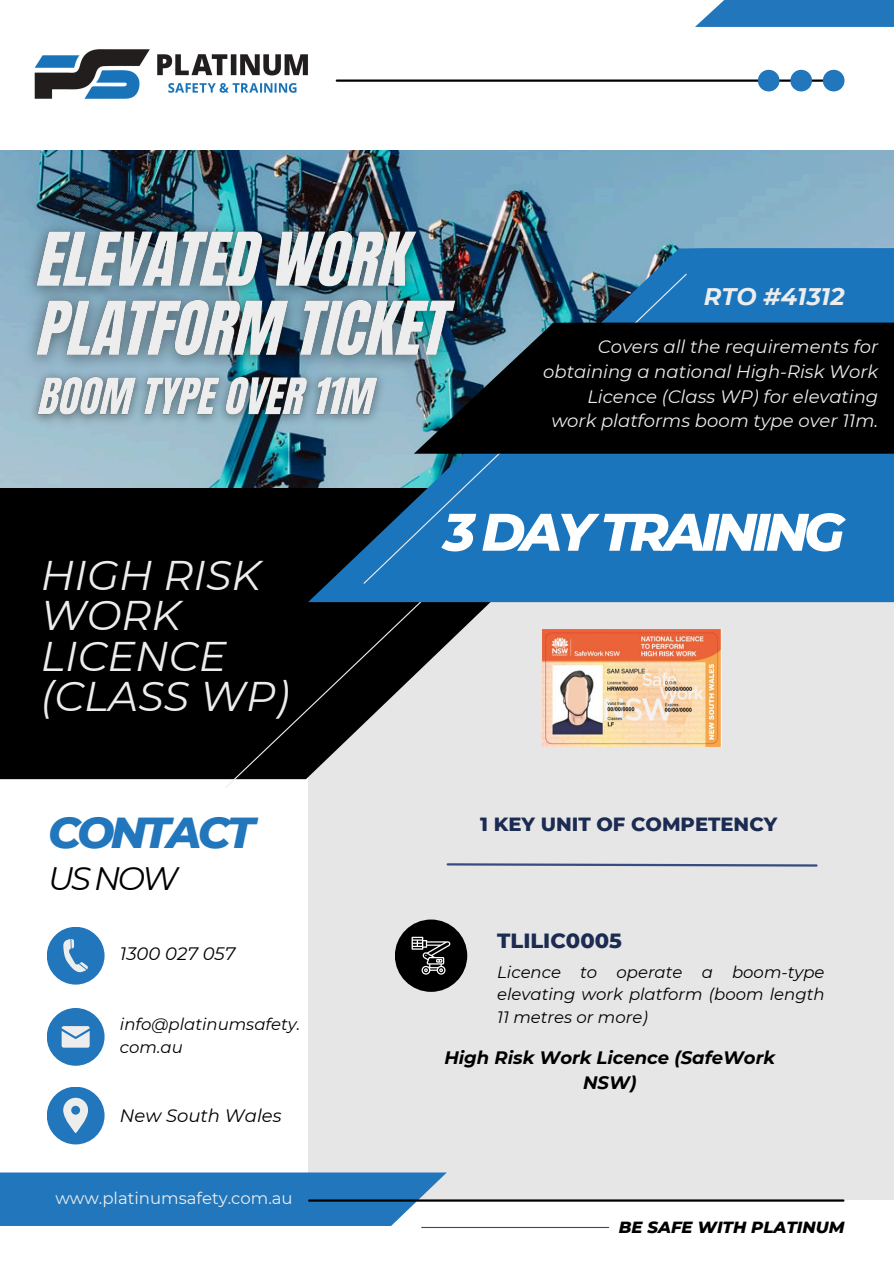
<style>
.page{position:relative;width:894px;height:1264px;background:#fff}
.page>*{position:absolute;margin:0;border:0;box-sizing:border-box;transform-origin:0 0}
.t1{font:italic 800 52.65px "Montserrat";letter-spacing:-.085em;color:#fff}
.t2{font:italic 800 44.1px "Montserrat";letter-spacing:-.085em;color:#2176bc}
.t3{font:italic 41.4px/40.5px "Montserrat";color:#ededed}
.t4{font:italic 32.4px "Montserrat";color:#000}
.t5{font:italic 700 24px "Montserrat";color:#ededed}
.t6{font:800 21px "Montserrat";color:#1c2b52}
.t7{font:800 19.5px "Montserrat";color:#1c2b52}
.t8{font:italic 18px/24.8px "Montserrat";color:#ededed;text-align:right}
.t9{font:italic 700 18px/24.8px "Montserrat";color:#000;text-align:center}
.t10{font:italic 18px "Montserrat";color:#000}
.t11{font:italic 16.5px/22.5px "Montserrat";color:#000}
.t12{font:16.5px "Montserrat";color:#ededed}
.t13{font:italic 800 16.5px "Montserrat";color:#000}
</style>
<div class="page">
<div style="left:308px;top:582px;width:585px;height:618px;background:#e6e6e6"></div>
<svg style="left:0;top:1172px;width:446px;height:54px;background:#2e7dbf"></svg>
<div style="left:694px;top:0;width:199px;height:27px;background:#2176bc"></div>
<hr style="left:337px;top:79px;width:493px;height:3px;background:#000">
<hr style="left:309px;top:1199px;width:534px;height:2px;background:#000">
<hr style="left:421px;top:1226px;width:187px;height:1px;background:#374b80">
<svg style="left:757px;top:70px;width:87px;height:21px"></svg>
<img style="left:34px;top:49px;width:274px;height:50px">
<svg style="left:0;top:487px;width:674px;height:292px;fill:#000"></svg>
<div style="left:47px;top:926px;width:57px;height:58px;background:#2176bc;border-radius:50%"></div>
<div style="left:47px;top:1007px;width:57px;height:58px;background:#2176bc;border-radius:50%"></div>
<div style="left:47px;top:1086px;width:57px;height:58px;background:#2176bc;border-radius:50%"></div>
<img style="left:0;top:151px;width:893px;height:336px">
<svg style="left:224px;top:576px;width:224px;height:212px"></svg>
<svg style="left:308px;top:248px;width:585px;height:354px;background:#216eaa"></svg>
<svg style="left:362px;top:272px;width:325px;height:313px;background:#2c76ac"></svg>
<div style="left:414px;top:322px;width:479px;height:131px;background:#000"></div>
<svg style="left:63px;top:939px;width:25px;height:33px"></svg>
<svg style="left:62px;top:1026px;width:28px;height:21px"></svg>
<svg style="left:63px;top:1097px;width:25px;height:36px"></svg>
<div style="left:395px;top:919px;width:72px;height:72px;background:#000;border-radius:50%"></div>
<img style="left:542px;top:629px;width:179px;height:117px">
<svg style="left:446px;top:863px;width:372px;height:4px"></svg>
<svg style="left:411px;top:936px;width:39px;height:39px"></svg>
<img style="left:14px;top:210px;width:464px;height:172px">
<img style="left:23px;top:363px;width:370px;height:69px">
<h4 class="t3" style="left:41px;top:555px;width:250px">HIGH RISK<br>WORK<br>LICENCE (CLASS WP)</h4>
<p class="t2" style="left:48px;top:805px;width:208px">CONTACT</p>
<p class="t4" style="left:48px;top:858px;width:131px">US NOW</p>
<p class="t10" style="left:120px;top:942px;width:117px">1300 027 057</p>
<h3 class="t11" style="left:120px;top:1013px;width:182px">info@platinumsafety. com.au</h3>
<h5 class="t10" style="left:120px;top:1104px;width:163px">New South Wales</h5>
<p class="t12" style="left:55px;top:1188px;width:239px">www.platinumsafety.com.au</p>
<p class="t5" style="left:703px;top:282px;width:142px">RTO #41312</p>
<p class="t8" style="left:543px;top:334px;width:336px">Covers all the requirements for obtaining a national High-Risk Work Licence (Class WP) for elevating work platforms boom type over 11m.</p>
<p class="t1" style="left:443px;top:500px;width:402px">3 DAY TRAINING</p>
<p class="t7" style="left:480px;top:811px;width:298px">1 KEY UNIT OF COMPETENCY</p>
<p class="t6" style="left:497px;top:927px;width:126px">TLILIC0005</p>
<p class="t11" style="left:497px;top:960px;width:329px;text-align:justify">Licence to operate a boom-type elevating work platform (boom length 11 metres or more)</p>
<h2 class="t9" style="left:444px;top:1045px;width:332px">High Risk Work Licence (SafeWork<br>NSW)</h2>
<p class="t13" style="left:618px;top:1217px;width:227px">BE SAFE WITH PLATINUM</p>
</div>
